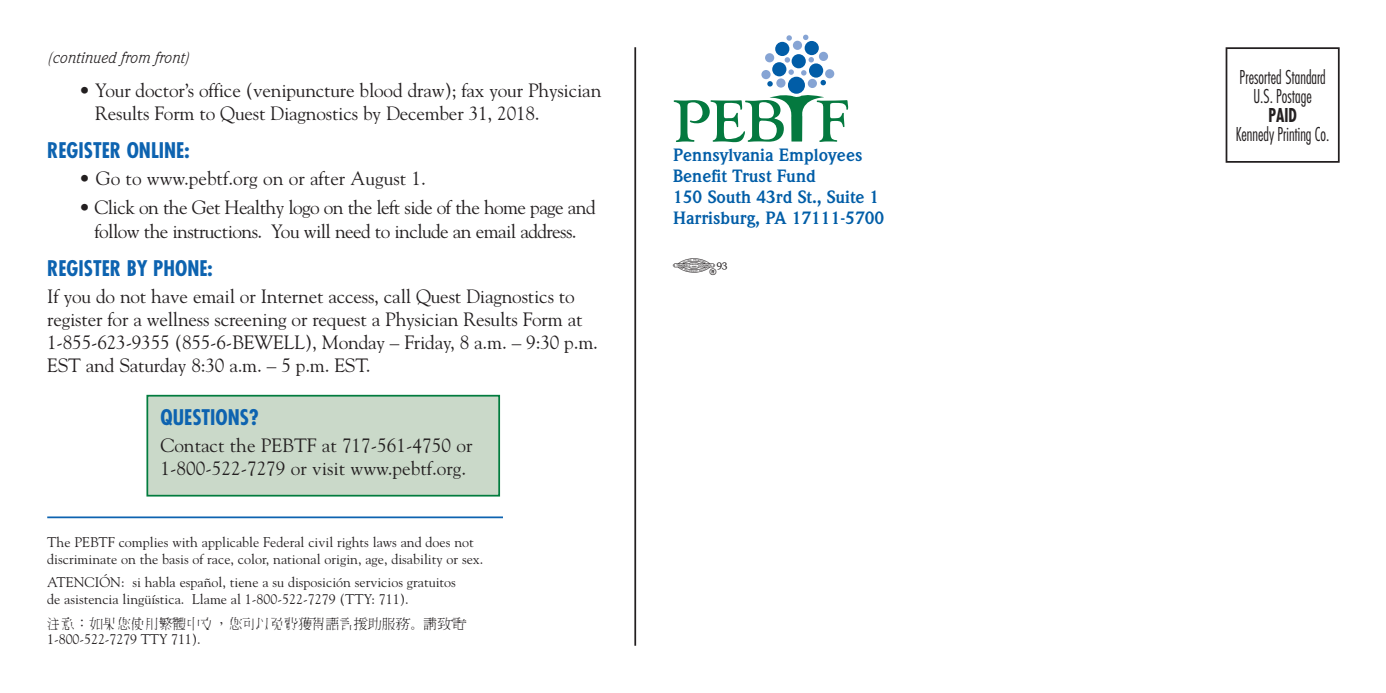
<style>
.page{position:relative;width:1386px;height:693px;background:#fff}
.page>*{position:absolute;margin:0;border:0;box-sizing:border-box;transform-origin:0 0}
.t1{font:31.5px "Kennedy Printing";color:#231f20}
.t2{font:700 condensed 21px "Futura";color:#0d63b0}
.t3{font:19.25px/23.1px "Goudy";letter-spacing:-.01em;color:#231f20}
.t4{font:19.25px/23.1px "Goudy";letter-spacing:-.03em;color:#231f20;text-align:center}
.t5{font:300 condensed 18.55px/18.9px "Futura";color:#231f20;text-align:center;scale:.85 1}
.t6{font:700 condensed 18.55px "Futura";color:#231f20;scale:.85 1}
.t7{font:700 17.5px/21px "Weidemann";color:#015da7}
.t8{font:italic 15.75px "Weidemann";color:#231f20}
.t9{font:14px/16.8px "Goudy";color:#231f20}
.t10{font:14px "P Ming Li U";letter-spacing:-.005em;color:#231f20}
</style>
<div class="page">
<div style="left:148px;top:397px;width:350px;height:98px;background:#cad9c9"></div>
<div style="left:146px;top:395px;width:354px;height:102px;border:2px solid #027c3e"></div>
<hr style="left:634px;top:47px;width:2px;height:599px;background:#231f20">
<div style="left:772px;top:62px;width:14px;height:14px;background:#015da7;border-radius:50%"></div>
<div style="left:792px;top:54px;width:14px;height:14px;background:#015da7;border-radius:50%"></div>
<div style="left:809px;top:63px;width:14px;height:15px;background:#015da7;border-radius:50%"></div>
<div style="left:819px;top:52px;width:9px;height:9px;background:#86a4d4;border-radius:50%"></div>
<svg style="left:809px;top:57px;width:5px;height:6px"></svg>
<svg style="left:801px;top:70px;width:6px;height:6px"></svg>
<svg style="left:821px;top:80px;width:5px;height:5px"></svg>
<svg style="left:767px;top:81px;width:6px;height:6px"></svg>
<svg style="left:788px;top:69px;width:6px;height:6px"></svg>
<svg style="left:785px;top:57px;width:5px;height:6px"></svg>
<svg style="left:786px;top:35px;width:6px;height:6px"></svg>
<svg style="left:803px;top:35px;width:5px;height:5px"></svg>
<div style="left:825px;top:69px;width:9px;height:9px;background:#86a4d4;border-radius:50%"></div>
<div style="left:808px;top:79px;width:9px;height:9px;background:#86a4d4;border-radius:50%"></div>
<svg style="left:776px;top:78px;width:10px;height:10px"></svg>
<div style="left:761px;top:70px;width:10px;height:9px;background:#86a4d4;border-radius:50%"></div>
<div style="left:793px;top:41px;width:9px;height:9px;background:#86a4d4;border-radius:50%"></div>
<div style="left:765px;top:53px;width:9px;height:9px;background:#86a4d4;border-radius:50%"></div>
<div style="left:805px;top:41px;width:14px;height:14px;background:#015da7;border-radius:50%"></div>
<div style="left:788px;top:77px;width:17px;height:17px;background:#015da7;border-radius:50%"></div>
<div style="left:775px;top:42px;width:14px;height:14px;background:#015da7;border-radius:50%"></div>
<svg style="left:674px;top:93px;width:174px;height:49px"></svg>
<div style="left:1226px;top:47px;width:114px;height:116px;border:2px solid #231f20"></div>
<hr style="left:47px;top:516px;width:456px;height:2px;background:#0d63b0">
<p class="t8" style="left:47px;top:51px;width:143px">(continued from front)</p>
<p class="t3" style="left:95px;top:78px;width:508px;text-indent:-16px">• Your doctor’s office (venipuncture blood draw); fax your Physician<br>Results Form to Quest Diagnostics by December 31, 2018.</p>
<p class="t2" style="left:47px;top:142px;width:144px">REGISTER ONLINE:</p>
<p class="t3" style="left:79px;top:167px;width:349px">• Go to www.pebtf.org on or after August 1.</p>
<p class="t4" style="left:79px;top:196px;width:518px">• Click on the Get Healthy logo on the left side of the home page and follow the instructions. You will need to include an email address.</p>
<p class="t2" style="left:47px;top:259px;width:167px">REGISTER BY PHONE:</p>
<p class="t3" style="left:47px;top:285px;width:552px">If you do not have email or Internet access, call Quest Diagnostics to register for a wellness screening or request a Physician Results Form at 1-855-623-9355 (855-6-BEWELL), Monday – Friday, 8 a.m. – 9:30 p.m.<br>EST and Saturday 8:30 a.m. – 5 p.m. EST.</p>
<p class="t2" style="left:160px;top:408px;width:100px">QUESTIONS?</p>
<p class="t3" style="left:160px;top:434px;width:313px">Contact the PEBTF at 717-561-4750 or<br>1-800-522-7279 or visit www.pebtf.org.</p>
<p class="t9" style="left:47px;top:534px;width:438px">The PEBTF complies with applicable Federal civil rights laws and does not discriminate on the basis of race, color, national origin, age, disability or sex.</p>
<p class="t9" style="left:47px;top:574px;width:410px">ATENCIÓN: si habla español, tiene a su disposición servicios gratuitos de asistencia lingüística. Llame al 1-800-522-7279 (TTY: 711).</p>
<p class="t10" style="left:47px;top:617px;width:420px">注意：如果您使用繁體中文，您可以免費獲得語言援助服務。請致電</p>
<p class="t9" style="left:47px;top:631px;width:155px">1-800-522-7279 TTY 711).</p>
<p class="t7" style="left:673px;top:146px;width:213px">Pennsylvania Employees<br>Benefit Trust Fund<br>150 South 43rd St., Suite 1<br>Harrisburg, PA 17111-5700</p>
<h1 class="t1" style="left:673px;top:245px;width:56px">as d</h1>
<p class="t5" style="left:1239px;top:69px;width:103px">Presorted Standard<br>U.S. Postage</p>
<p class="t6" style="left:1268px;top:107px;width:35px">PAID</p>
<p class="t5" style="left:1236px;top:126px;width:112px">Kennedy Printing Co.</p>
</div>
